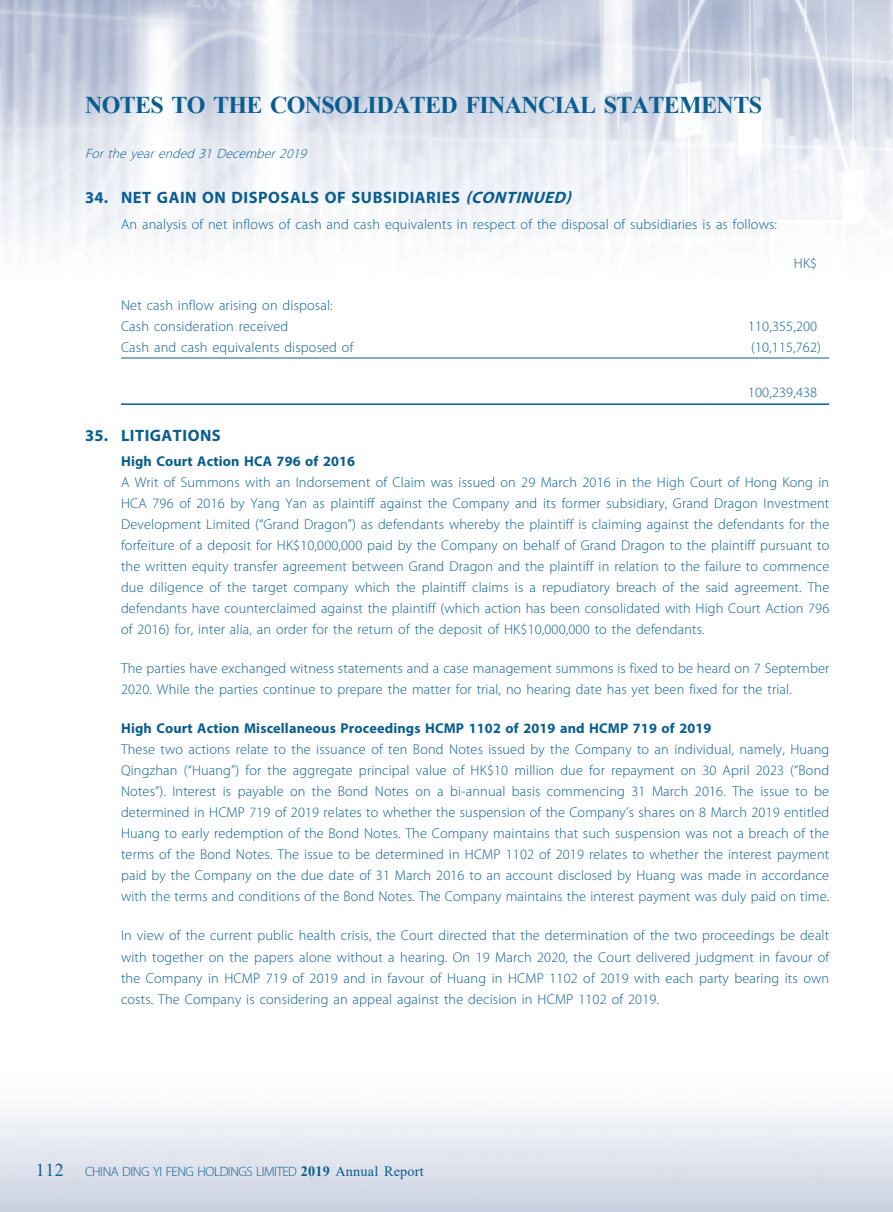
<style>
.page{position:relative;width:893px;height:1212px;background:#fff}
.page>*{position:absolute;margin:0;border:0;box-sizing:border-box;transform-origin:0 0}
.t1{font:700 24px "Times New Roman";letter-spacing:-.025em;color:#095d90}
._03_H1{font:700 16.5px "Myriad Pro";letter-spacing:.03em;color:#095d90}
._12___P2{font:300 14.25px/21px "Myriad Pro";letter-spacing:.01em;color:#095d90;text-align:justify}
._04___H2{font:700 14.25px "Myriad Pro";letter-spacing:.01em;color:#095d90}
._15_Table_Stub{font:300 14.25px "Myriad Pro";letter-spacing:.01em;color:#095d90}
.t2{font:300 13.5px "Myriad Pro";letter-spacing:-.035em;color:#095d90}
.t3{font:italic 300 13.5px "Myriad Pro";color:#095d90}
.s1{font-style:italic}
.s2{font-family:"Times New Roman";font-weight:400;font-size:18px}
.s3{font-family:"Times New Roman";font-weight:700;font-size:14.25px}
.s4{font-family:"Times New Roman";font-weight:400;font-size:14.25px}
</style>
<div class="page">
<img style="left:0;top:0;width:893px;height:1212px">
<hr style="left:121px;top:358px;width:588px;height:1px;background:#095d90">
<hr style="left:709px;top:358px;width:120px;height:1px;background:#095d90">
<hr style="left:121px;top:403px;width:588px;height:2px;background:#095d90">
<hr style="left:709px;top:403px;width:120px;height:2px;background:#095d90">
<h1 class="t1" style="left:85px;top:87px;width:678px">NOTES TO THE CONSOLIDATED FINANCIAL STATEMENTS</h1>
<p class="t3" style="left:85px;top:146px;width:227px">Fortheyearended 31December2019</p>
<p class="_03_H1" style="left:85px;top:187px;width:493px">34. NET GAIN ON DISPOSALS OF SUBSIDIARIES <span class="s1">(CONTINUED)</span></p>
<p class="_12___P2" style="left:121px;top:214px;width:657px">An analysis of net inflows of cash and cash equivalents in respect of the disposal of subsidiaries is as follows:</p>
<p class="_12___P2" style="left:794px;top:253px;width:25px">HK$</p>
<p class="_15_Table_Stub" style="left:121px;top:297px;width:213px">Net cash inflow arising on disposal:</p>
<p class="_15_Table_Stub" style="left:121px;top:318px;width:169px">Cash consideration received</p>
<p class="_12___P2" style="left:748px;top:316px;width:71px">110,355,200</p>
<p class="_15_Table_Stub" style="left:121px;top:339px;width:234px">Cash and cash equivalents disposed of</p>
<p class="_12___P2" style="left:751px;top:337px;width:71px">(10,115,762)</p>
<p class="_12___P2" style="left:748px;top:382px;width:71px">100,239,438</p>
<p class="_03_H1" style="left:85px;top:425px;width:137px">35. LITIGATIONS</p>
<p class="_04___H2" style="left:121px;top:452px;width:236px">High Court Action HCA 796 of 2016</p>
<p class="_12___P2" style="left:121px;top:472px;width:710px">A Writ of Summons with an Indorsement of Claim was issued on 29 March 2016 in the High Court of Hong Kong in HCA 796 of 2016 by Yang Yan as plaintiff against the Company and its former subsidiary, Grand Dragon Investment Development Limited (“Grand Dragon”) as defendants whereby the plaintiff is claiming against the defendants for the forfeiture of a deposit for HK$10,000,000 paid by the Company on behalf of Grand Dragon to the plaintiff pursuant to the written equity transfer agreement between Grand Dragon and the plaintiff in relation to the failure to commence due diligence of the target company which the plaintiff claims is a repudiatory breach of the said agreement. The defendants have counterclaimed against the plaintiff (which action has been consolidated with High Court Action 796 of 2016) for, inter alia, an order for the return of the deposit of HK$10,000,000 to the defendants.</p>
<p class="_12___P2" style="left:121px;top:658px;width:710px">The parties have exchanged witness statements and a case management summons is fixed to be heard on 7 September<br>2020. While the parties continue to prepare the matter for trial, no hearing date has yet been fixed for the trial.</p>
<p class="_04___H2" style="left:121px;top:719px;width:592px">High Court Action Miscellaneous Proceedings HCMP 1102 of 2019 and HCMP 719 of 2019</p>
<p class="_12___P2" style="left:121px;top:739px;width:710px">These two actions relate to the issuance of ten Bond Notes issued by the Company to an individual, namely, Huang Qingzhan (“Huang”) for the aggregate principal value of HK$10 million due for repayment on 30 April 2023 (“Bond Notes”). Interest is payable on the Bond Notes on a bi-annual basis commencing 31 March 2016. The issue to be determined in HCMP 719 of 2019 relates to whether the suspension of the Company’s shares on 8 March 2019 entitled Huang to early redemption of the Bond Notes. The Company maintains that such suspension was not a breach of the terms of the Bond Notes. The issue to be determined in HCMP 1102 of 2019 relates to whether the interest payment paid by the Company on the due date of 31 March 2016 to an account disclosed by Huang was made in accordance with the terms and conditions of the Bond Notes. The Company maintains the interest payment was duly paid on time.</p>
<p class="_12___P2" style="left:121px;top:925px;width:710px">In view of the current public health crisis, the Court directed that the determination of the two proceedings be dealt with together on the papers alone without a hearing. On 19 March 2020, the Court delivered judgment in favour of the Company in HCMP 719 of 2019 and in favour of Huang in HCMP 1102 of 2019 with each party bearing its own costs. The Company is considering an appeal against the decision in HCMP 1102 of 2019.</p>
<p class="t2" style="left:36px;top:1164px;width:389px"><span class="s2">112</span> CHINA DING YI FENG HOLDINGS LIMITED <span class="s3">2019</span> <span class="s4">Annual Report</span></p>
</div>
